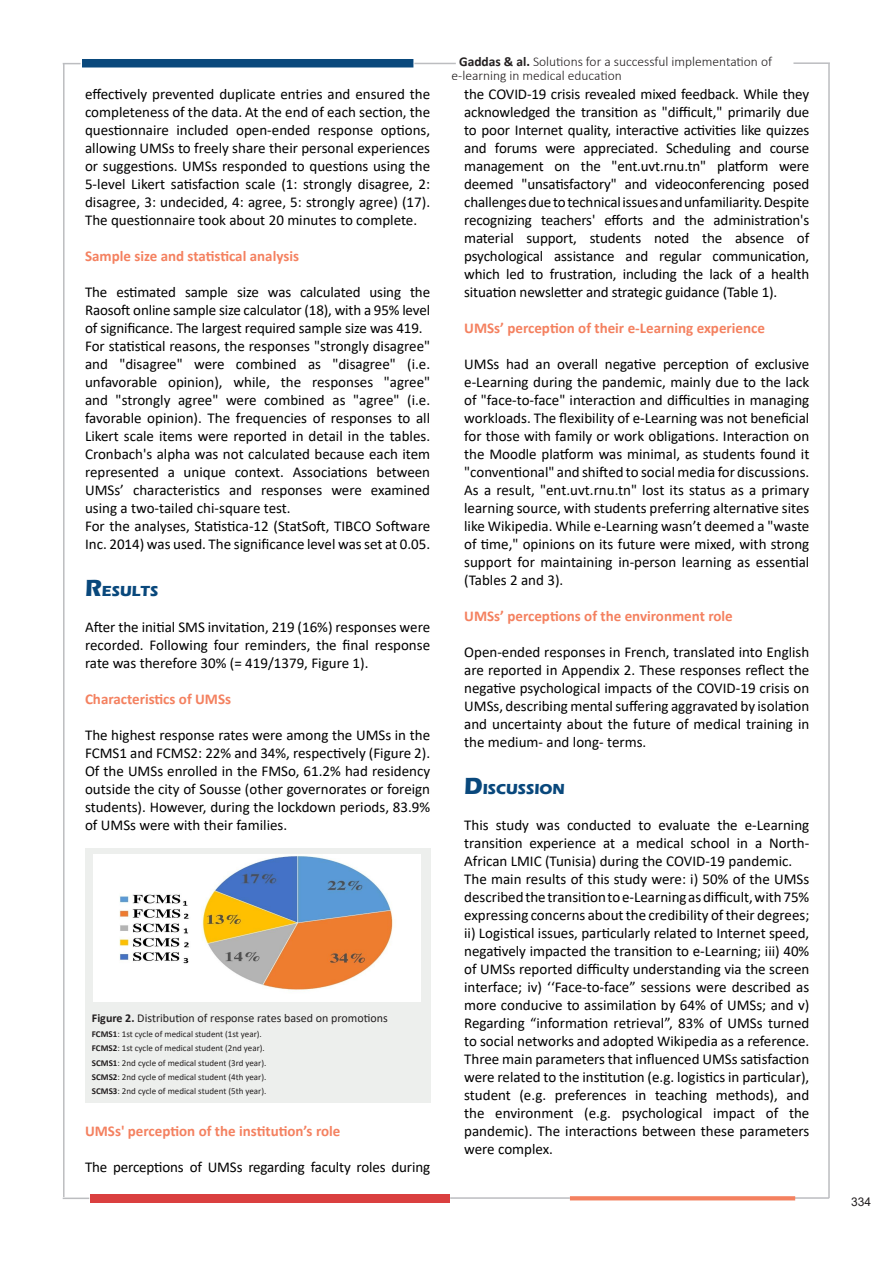
<style>
.page{position:relative;width:893px;height:1263px;background:#fff}
.page>*{position:absolute;margin:0;border:0;box-sizing:border-box;transform-origin:0 0}
.t1{font:15px/18px "Calibri";color:#000;text-align:justify}
.sous_titre{font:700 15px "Calibri";color:#f48160}
.titre{font:700 15px "Eras ITC";color:#09487c}
.t2{font:300 13.5px/13.5px "Calibri";color:#231f20}
.t3{font:12px "Calibri";color:#231f20}
.t4{font:12px "Arial";color:#231f20}
.t5{font:9px "Calibri";color:#231f20}
.s1{font-size:24px}
.s2{font-weight:700}
</style>
<div class="page">
<div style="left:82px;top:59px;width:331px;height:8px;background:#09487c"></div>
<svg style="left:63px;top:63px;width:18px;height:1px"></svg>
<hr style="left:63px;top:64px;width:2px;height:1133px;background:#bcbdc0">
<hr style="left:828px;top:64px;width:2px;height:1134px;background:#bcbdc0">
<hr style="left:793px;top:62px;width:37px;height:2px;background:#bcbdc0">
<hr style="left:414px;top:63px;width:42px;height:1px;background:#bcbdc0">
<div style="left:90px;top:1194px;width:359px;height:9px;background:#da3f3f"></div>
<hr style="left:794px;top:1197px;width:35px;height:2px;background:#bcbdc0">
<svg style="left:570px;top:1196px;width:225px;height:4px"></svg>
<hr style="left:450px;top:1197px;width:120px;height:2px;background:#bcbdc0">
<hr style="left:63px;top:1197px;width:26px;height:2px;background:#bcbdc0">
<div style="left:85px;top:849px;width:345px;height:254px;background:#edefed"></div>
<img style="left:93px;top:854px;width:328px;height:147px">
<p class="t1" style="left:85px;top:84px;width:347px">effectively prevented duplicate entries and ensured the completeness of the data. At the end of each section, the questionnaire included open-ended response options, allowing UMSs to freely share their personal experiences or suggestions. UMSs responded to questions using the 5-level Likert satisfaction scale (1: strongly disagree, 2: disagree, 3: undecided, 4: agree, 5: strongly agree) (17).<br>The questionnaire took about 20 minutes to complete.</p>
<p class="sous_titre" style="left:85px;top:245px;width:215px">Sample size and statistical analysis</p>
<p class="t1" style="left:85px;top:282px;width:347px">The estimated sample size was calculated using the Raosoft online sample size calculator (18), with a 95% level of significance. The largest required sample size was 419.</p>
<p class="t1" style="left:85px;top:336px;width:347px">For statistical reasons, the responses "strongly disagree" and "disagree" were combined as "disagree" (i.e. unfavorable opinion), while, the responses "agree" and "strongly agree" were combined as "agree" (i.e. favorable opinion). The frequencies of responses to all Likert scale items were reported in detail in the tables.<br>Cronbach's alpha was not calculated because each item represented a unique context. Associations between UMSs’ characteristics and responses were examined using a two-tailed chi-square test.</p>
<p class="t1" style="left:85px;top:516px;width:347px">For the analyses, Statistica-12 (StatSoft, TIBCO Software<br>Inc. 2014) was used. The significance level was set at 0.05.</p>
<p class="titre" style="left:85px;top:582px;width:75px"><span class="s1">R</span>ESULTS</p>
<p class="t1" style="left:85px;top:617px;width:347px">After the initial SMS invitation, 219 (16%) responses were recorded. Following four reminders, the final response rate was therefore 30% (= 419/1379, Figure 1).</p>
<p class="sous_titre" style="left:85px;top:688px;width:148px">Characteristics of UMSs</p>
<p class="t1" style="left:85px;top:725px;width:347px">The highest response rates were among the UMSs in the FCMS1 and FCMS2: 22% and 34%, respectively (Figure 2).<br>Of the UMSs enrolled in the FMSo, 61.2% had residency outside the city of Sousse (other governorates or foreign students). However, during the lockdown periods, 83.9% of UMSs were with their families.</p>
<p class="t3" style="left:92px;top:1010px;width:297px"><span class="s2">Figure 2.</span> Distribution of response rates based on promotions</p>
<p class="t5" style="left:92px;top:1027px;width:171px"><span class="s2">FCMS1</span>: 1st cycle of medical student (1st year).</p>
<p class="t5" style="left:92px;top:1042px;width:175px"><span class="s2">FCMS2</span>: 1st cycle of medical student (2nd year).</p>
<p class="t5" style="left:92px;top:1056px;width:176px"><span class="s2">SCMS1</span>: 2nd cycle of medical student (3rd year).</p>
<p class="t5" style="left:92px;top:1071px;width:176px"><span class="s2">SCMS2</span>: 2nd cycle of medical student (4th year).</p>
<p class="t5" style="left:92px;top:1084px;width:176px"><span class="s2">SCMS3</span>: 2nd cycle of medical student (5th year).</p>
<p class="sous_titre" style="left:85px;top:1120px;width:257px">UMSs' perception of the institution’s role</p>
<p class="t1" style="left:85px;top:1157px;width:347px">The perceptions of UMSs regarding faculty roles during</p>
<p class="t2" style="left:452px;top:55px;width:322px;text-indent:8px"><span class="s2">Gaddas &amp; al.</span> Solutions for a successful implementation of e-learning in medical education</p>
<p class="t1" style="left:464px;top:84px;width:347px">the COVID-19 crisis revealed mixed feedback. While they acknowledged the transition as "difficult," primarily due to poor Internet quality, interactive activities like quizzes and forums were appreciated. Scheduling and course management on the "ent.uvt.rnu.tn" platform were deemed "unsatisfactory" and videoconferencing posed challenges due to technical issues and unfamiliarity. Despite recognizing teachers' efforts and the administration's material support, students noted the absence of psychological assistance and regular communication, which led to frustration, including the lack of a health situation newsletter and strategic guidance (Table 1).</p>
<p class="sous_titre" style="left:464px;top:317px;width:302px">UMSs’ perception of their e-Learning experience</p>
<p class="t1" style="left:464px;top:354px;width:347px">UMSs had an overall negative perception of exclusive e-Learning during the pandemic, mainly due to the lack of "face-to-face" interaction and difficulties in managing workloads. The flexibility of e-Learning was not beneficial for those with family or work obligations. Interaction on the Moodle platform was minimal, as students found it "conventional" and shifted to social media for discussions.<br>As a result, "ent.uvt.rnu.tn" lost its status as a primary learning source, with students preferring alternative sites like Wikipedia. While e-Learning wasn’t deemed a "waste of time," opinions on its future were mixed, with strong support for maintaining in-person learning as essential (Tables 2 and 3).</p>
<p class="sous_titre" style="left:464px;top:605px;width:270px">UMSs’ perceptions of the environment role</p>
<p class="t1" style="left:464px;top:642px;width:347px">Open-ended responses in French, translated into English are reported in Appendix 2. These responses reflect the negative psychological impacts of the COVID-19 crisis on UMSs, describing mental suffering aggravated by isolation and uncertainty about the future of medical training in the medium- and long- terms.</p>
<p class="titre" style="left:464px;top:780px;width:102px"><span class="s1">D</span>ISCUSSION</p>
<p class="t1" style="left:464px;top:815px;width:347px">This study was conducted to evaluate the e-Learning transition experience at a medical school in a North-African LMIC (Tunisia) during the COVID-19 pandemic.</p>
<p class="t1" style="left:464px;top:869px;width:347px">The main results of this study were: i) 50% of the UMSs described the transition to e-Learning as difficult, with 75% expressing concerns about the credibility of their degrees; ii) Logistical issues, particularly related to Internet speed, negatively impacted the transition to e-Learning; iii) 40% of UMSs reported difficulty understanding via the screen interface; iv) ‘‘Face-to-face” sessions were described as more conducive to assimilation by 64% of UMSs; and v)<br>Regarding “information retrieval”, 83% of UMSs turned to social networks and adopted Wikipedia as a reference.</p>
<p class="t1" style="left:464px;top:1049px;width:347px">Three main parameters that influenced UMSs satisfaction were related to the institution (e.g. logistics in particular), student (e.g. preferences in teaching methods), and the environment (e.g. psychological impact of the pandemic). The interactions between these parameters were complex.</p>
<p class="t4" style="left:851px;top:1194px;width:22px">334</p>
</div>
